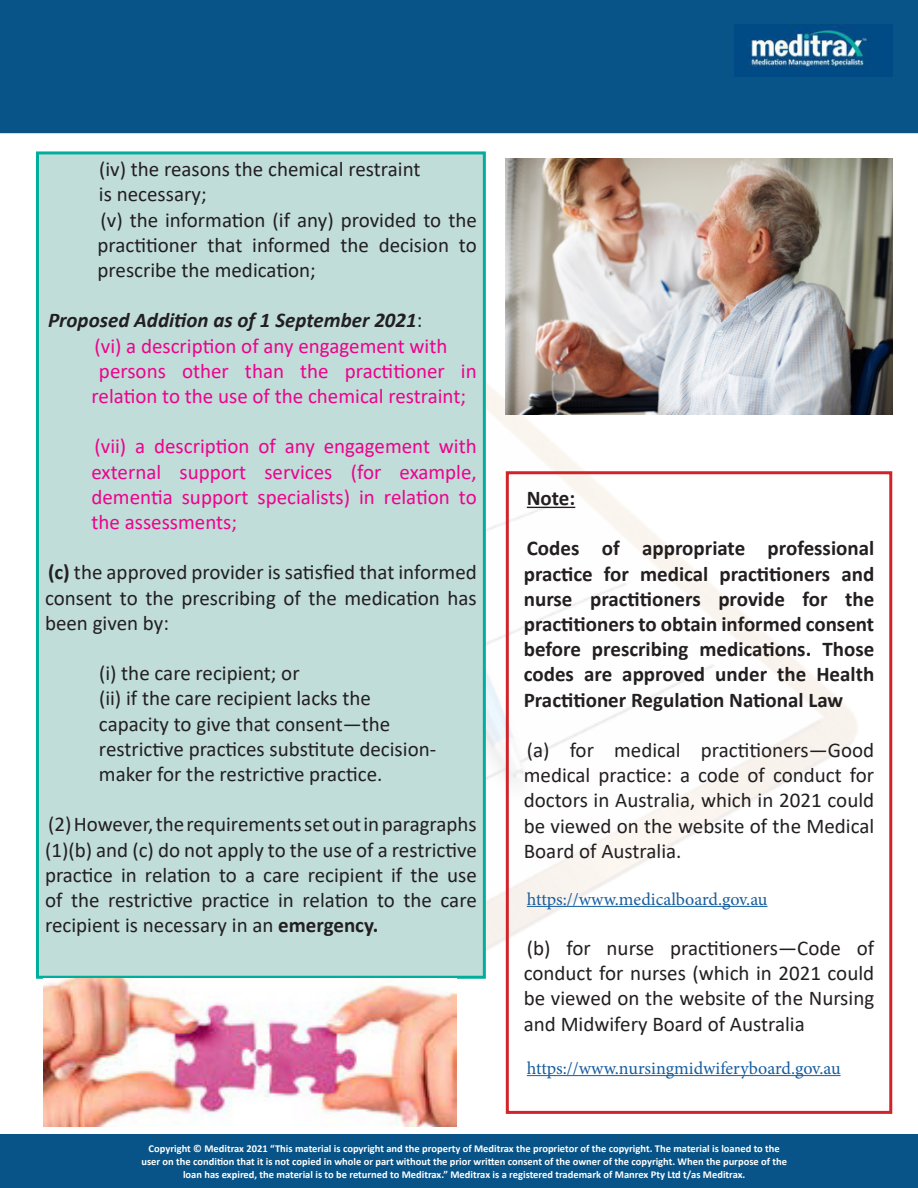
<style>
.page{position:relative;width:918px;height:1188px;background:#fff}
.page>*{position:absolute;margin:0;border:0;box-sizing:border-box;transform-origin:0 0}
.t1{font:21px/25.2px "Calibri";color:#231f20;text-align:justify}
.t2{font:700 21px/25.2px "Calibri";color:#231f20;text-align:justify}
.t3{font:21px/25.2px "Calibri";color:#ed028c;text-align:justify}
.t4{font:italic 700 21px "Calibri";color:#231f20}
.t5{font:18px "Minion Pro";color:#175d9e}
.t6{font:700 10.5px "Calibri";color:#fff}
.s1{font-weight:400;font-style:normal}
.s2{font-weight:700}
.s3{font-family:"Minion Pro";font-weight:400;font-size:18px;color:#231f20}
</style>
<div class="page">
<img style="left:456px;top:175px;width:402px;height:918px">
<div style="left:1px;top:1px;width:916px;height:131px;background:#085387"></div>
<div style="left:0;top:0;width:918px;height:133px;border:2px solid #085387"></div>
<div style="left:0;top:1134px;width:918px;height:54px;background:#085387"></div>
<hr style="left:527px;top:507px;width:48px;height:1px;background:#231f20">
<hr style="left:527px;top:906px;width:241px;height:1px;background:#175d9e">
<hr style="left:527px;top:1075px;width:314px;height:1px;background:#175d9e">
<div style="left:506px;top:471px;width:386px;height:643px;border:3px solid #d1232a"></div>
<img style="left:748px;top:24px;width:122px;height:43px">
<div style="left:38px;top:153px;width:446px;height:824px;background:#c0ddda"></div>
<div style="left:36px;top:151px;width:450px;height:828px;border:3px solid #00ae9b"></div>
<img style="left:506px;top:158px;width:386px;height:257px">
<img style="left:44px;top:979px;width:412px;height:147px">
<p class="t1" style="left:99px;top:156px;width:323px">(iv) the reasons the chemical restraint is necessary;</p>
<p class="t1" style="left:98px;top:207px;width:381px">(v) the information (if any) provided to the practitioner that informed the decision to prescribe the medication;</p>
<p class="t4" style="left:48px;top:306px;width:376px">Proposed Addition as of 1 September 2021<span class="s1">:</span></p>
<p class="t3" style="left:94px;top:333px;width:354px">(vi) a description of any engagement with</p>
<p class="t3" style="left:99px;top:358px;width:379px">persons other than the practitioner in</p>
<p class="t3" style="left:92px;top:383px;width:376px">relation to the use of the chemical restraint;</p>
<p class="t3" style="left:92px;top:433px;width:387px">(vii) a description of any engagement with external support services (for example, dementia support specialists) in relation to the assessments;</p>
<p class="t1" style="left:45px;top:559px;width:433px"><span class="s2">(c)</span> the approved provider is satisfied that informed consent to the prescribing of the medication has been given by:</p>
<p class="t1" style="left:99px;top:660px;width:202px">(i) the care recipient; or</p>
<p class="t1" style="left:99px;top:685px;width:339px;text-align:left">(ii) if the care recipient lacks the capacity to give that consent—the restrictive practices substitute decision&shy;maker for the restrictive practice.</p>
<p class="t1" style="left:45px;top:811px;width:433px">(2) However, the requirements set out in paragraphs (1)(b) and (c) do not apply to the use of a restrictive practice in relation to a care recipient if the use of the restrictive practice in relation to the care recipient is necessary in an <span class="s2">emergency.</span></p>
<p class="t2" style="left:527px;top:485px;width:50px">Note:</p>
<p class="t2" style="left:524px;top:536px;width:352px">Codes of appropriate professional practice for medical practitioners and nurse practitioners provide for the practitioners to obtain informed consent before prescribing medications. Those codes are approved under the Health Practitioner Regulation National Law</p>
<p class="t1" style="left:524px;top:737px;width:352px">(a) for medical practitioners—Good medical practice: a code of conduct for doctors in Australia, which in 2021 could be viewed on the website of the Medical Board of Australia.</p>
<p class="t5" style="left:527px;top:887px;width:242px">https://www.medicalboard.gov.au</p>
<p class="t1" style="left:524px;top:935px;width:352px">(b) for nurse practitioners—Code of conduct for nurses (which in 2021 could be viewed on the website of the Nursing and Midwifery Board of Australia</p>
<p class="t5" style="left:527px;top:1056px;width:315px">https://www.nursingmidwiferyboard.gov.au</p>
<p class="t6" style="left:149px;top:1141px;width:694px">Copyright © Meditrax 2021 “This material is copyright and the property of Meditrax the proprietor of the copyright. The material is loaned to the <span class="s3">Page4</span></p>
<p class="t6" style="left:141px;top:1154px;width:647px">user on the condition that it is not copied in whole or part without the prior written consent of the owner of the copyright. When the purpose of the</p>
<p class="t6" style="left:183px;top:1167px;width:564px">loan has expired, the material is to be returned to Meditrax.” Meditrax is a registered trademark of Manrex Pty Ltd t/as Meditrax.</p>
</div>
